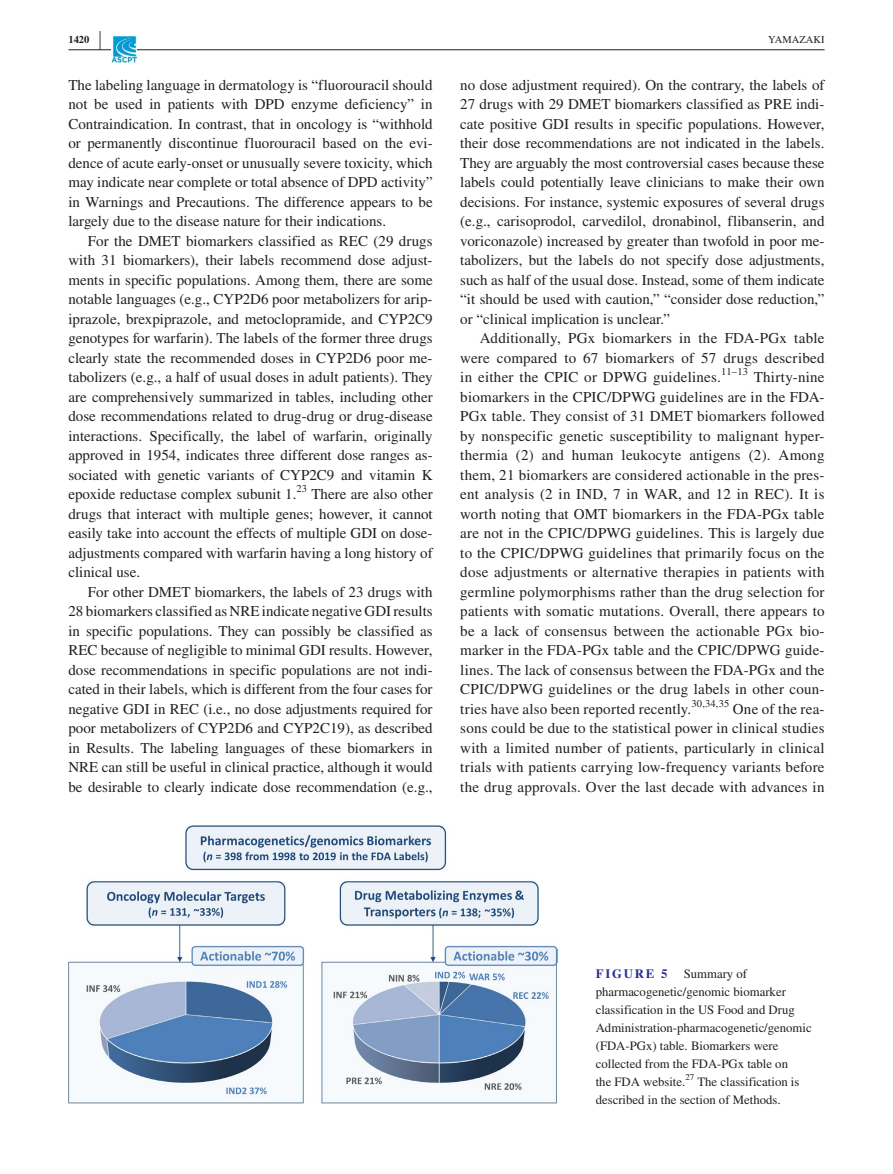
<style>
.page{position:relative;width:893px;height:1174px;background:#fff}
.page>*{position:absolute;margin:0;border:0;box-sizing:border-box;transform-origin:0 0}
.t1{font:700 25.95px "STIX";color:#231f20;scale:.36 1}
.t2{font:15px/19.5px "STIX";color:#231f20;text-align:justify}
.t3{font:12.75px/18px "STIX";color:#231f20}
.t4{font:700 12.75px "STIX";letter-spacing:.14em;color:#2c2d8c}
.t5{font:10.5px "STIX";color:#231f20}
.t6{font:10.5px "STIX";color:#231f20}
.t7{font:700 10.5px "STIX";color:#231f20}
.t8{font:8.85px "STIX";color:#231f20}
</style>
<div class="page">
<hr style="left:68px;top:49px;width:756px;height:1px;background:#231f20">
<img style="left:111px;top:37px;width:26px;height:25px">
<img style="left:68px;top:825px;width:489px;height:279px">
<p class="t7" style="left:68px;top:33px;width:22px">1420</p>
<h1 class="t1" style="left:99px;top:25px;width:7px">|</h1>
<p class="t5" style="left:768px;top:32px;width:58px">YAMAZAKI</p>
<p class="t2" style="left:68px;top:76px;width:366px">The labeling language in dermatology is “fluorouracil should not be used in patients with DPD enzyme deficiency” in Contraindication. In contrast, that in oncology is “withhold or permanently discontinue fluorouracil based on the evi&shy;dence of acute early-onset or unusually severe toxicity, which may indicate near complete or total absence of DPD activity” in Warnings and Precautions. The difference appears to be largely due to the disease nature for their indications.</p>
<p class="t2" style="left:68px;top:232px;width:366px;text-indent:20px">For the DMET biomarkers classified as REC (29 drugs with 31 biomarkers), their labels recommend dose adjust&shy;ments in specific populations. Among them, there are some notable languages (e.g., CYP2D6 poor metabolizers for arip&shy;iprazole, brexpiprazole, and metoclopramide, and CYP2C9 genotypes for warfarin). The labels of the former three drugs clearly state the recommended doses in CYP2D6 poor me&shy;tabolizers (e.g., a half of usual doses in adult patients). They are comprehensively summarized in tables, including other dose recommendations related to drug-drug or drug-disease interactions. Specifically, the label of warfarin, originally approved in 1954, indicates three different dose ranges as&shy;sociated with genetic variants of CYP2C9 and vitamin K epoxide reductase complex subunit 1.<sup>23</sup> There are also other drugs that interact with multiple genes; however, it cannot easily take into account the effects of multiple GDI on dose&shy;adjustments compared with warfarin having a long history of clinical use.</p>
<p class="t2" style="left:68px;top:583px;width:366px;text-indent:20px">For other DMET biomarkers, the labels of 23 drugs with 28 biomarkers classified as NRE indicate negative GDI results in specific populations. They can possibly be classified as REC because of negligible to minimal GDI results. However, dose recommendations in specific populations are not indi&shy;cated in their labels, which is different from the four cases for negative GDI in REC (i.e., no dose adjustments required for poor metabolizers of CYP2D6 and CYP2C19), as described in Results. The labeling languages of these biomarkers in NRE can still be useful in clinical practice, although it would be desirable to clearly indicate dose recommendation (e.g.,</p>
<p class="t2" style="left:460px;top:76px;width:366px">no dose adjustment required). On the contrary, the labels of 27 drugs with 29 DMET biomarkers classified as PRE indi&shy;cate positive GDI results in specific populations. However, their dose recommendations are not indicated in the labels.<br>They are arguably the most controversial cases because these labels could potentially leave clinicians to make their own decisions. For instance, systemic exposures of several drugs (e.g., carisoprodol, carvedilol, dronabinol, flibanserin, and voriconazole) increased by greater than twofold in poor me&shy;tabolizers, but the labels do not specify dose adjustments, such as half of the usual dose. Instead, some of them indicate “it should be used with caution,” “consider dose reduction,” or “clinical implication is unclear.”</p>
<p class="t2" style="left:460px;top:329px;width:366px;text-indent:20px">Additionally, PGx biomarkers in the FDA-PGx table were compared to 67 biomarkers of 57 drugs described in either the CPIC or DPWG guidelines.<sup>11–13</sup> Thirty-nine biomarkers in the CPIC/DPWG guidelines are in the FDA-PGx table. They consist of 31 DMET biomarkers followed by nonspecific genetic susceptibility to malignant hyper&shy;thermia (2) and human leukocyte antigens (2). Among them, 21 biomarkers are considered actionable in the pres&shy;ent analysis (2 in IND, 7 in WAR, and 12 in REC). It is worth noting that OMT biomarkers in the FDA-PGx table are not in the CPIC/DPWG guidelines. This is largely due to the CPIC/DPWG guidelines that primarily focus on the dose adjustments or alternative therapies in patients with germline polymorphisms rather than the drug selection for patients with somatic mutations. Overall, there appears to be a lack of consensus between the actionable PGx bio&shy;marker in the FDA-PGx table and the CPIC/DPWG guide&shy;lines. The lack of consensus between the FDA-PGx and the CPIC/DPWG guidelines or the drug labels in other coun&shy;tries have also been reported recently.</p>
<p class="t6" style="left:692px;top:696px;width:39px">30,34,35</p>
<p class="t2" style="left:460px;top:700px;width:366px;text-indent:273px">One of the rea&shy;sons could be due to the statistical power in clinical studies with a limited number of patients, particularly in clinical trials with patients carrying low-frequency variants before the drug approvals. Over the last decade with advances in</p>
<p class="t4" style="left:596px;top:966px;width:73px">FIGURE 5</p>
<p class="t3" style="left:596px;top:965px;width:218px;text-indent:88px">Summary of pharmacogenetic/genomic biomarker classification in the US Food and Drug<br>Administration-pharmacogenetic/genomic (FDA-PGx) table. Biomarkers were collected from the FDA-PGx table on<br>the FDA website.</p>
<p class="t8" style="left:685px;top:1071px;width:10px">27</p>
<p class="t3" style="left:596px;top:1073px;width:205px;text-indent:102px">The classification is described in the section of Methods.</p>
</div>
